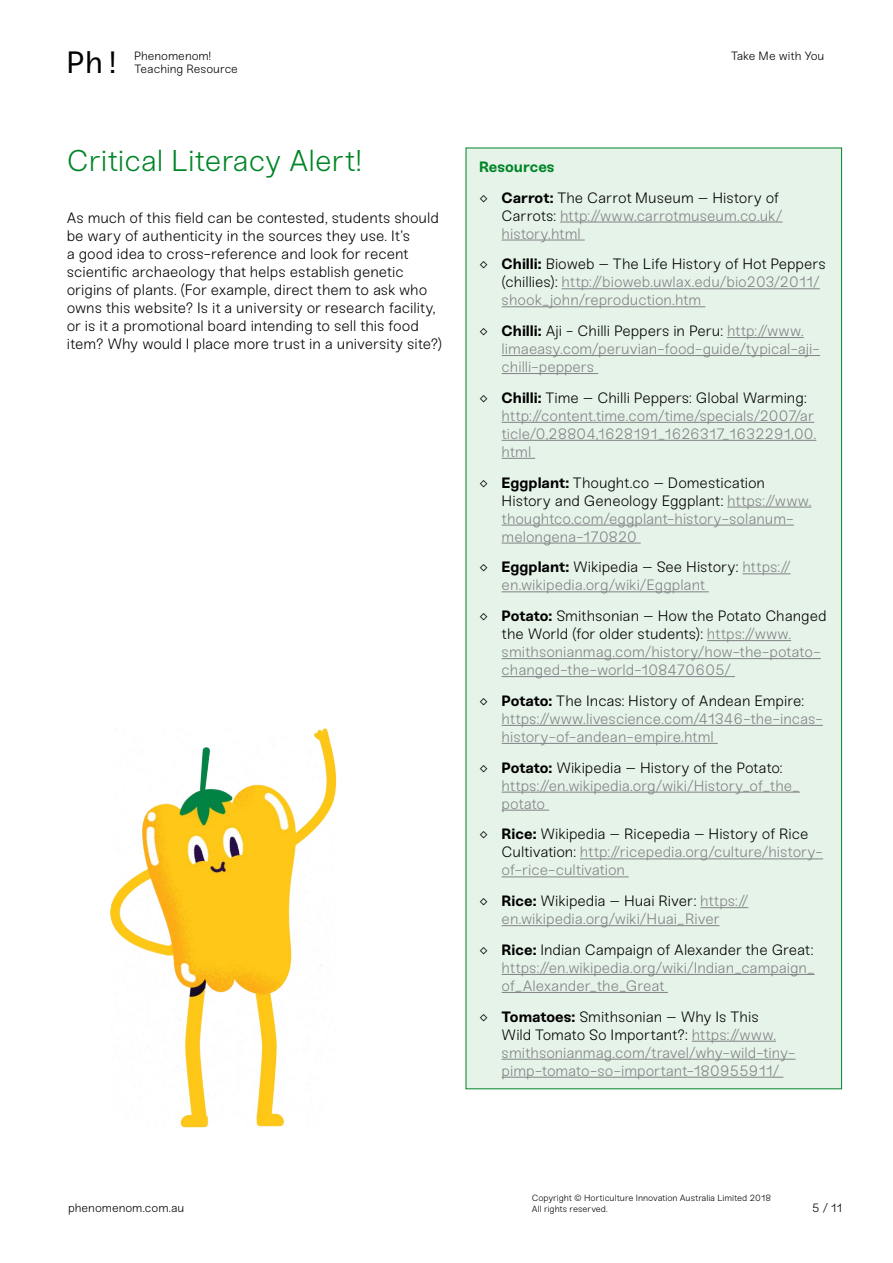
<style>
.page{position:relative;width:893px;height:1263px;background:#fff}
.page>*{position:absolute;margin:0;border:0;box-sizing:border-box;transform-origin:0 0}
.t1{font:30.75px "Sneak Mono";color:#000}
.t2{font:300 30px "Sneak";letter-spacing:-.005em;color:#008527}
.t3{font:300 15px/18px "Sneak";color:#808285}
.t4{font:300 15px/18px "Sneak";color:#000}
.t5{font:300 12px/13.5px "Sneak";color:#000}
.t6{font:300 9px/10.8px "Sneak";letter-spacing:-.005em;color:#000}
.s1{font-weight:700;color:#008527}
.s2{font-weight:700}
.s3{color:#000}
.s4{font-weight:700;color:#000}
</style>
<div class="page">
<div style="left:466px;top:148px;width:376px;height:941px;background:#e6f3e9"></div>
<hr style="left:560px;top:222px;width:223px;height:1px;background:#808285">
<hr style="left:502px;top:240px;width:83px;height:1px;background:#808285">
<hr style="left:562px;top:288px;width:258px;height:1px;background:#808285">
<hr style="left:502px;top:306px;width:203px;height:1px;background:#808285">
<hr style="left:727px;top:337px;width:77px;height:1px;background:#808285">
<hr style="left:502px;top:355px;width:318px;height:1px;background:#808285">
<hr style="left:502px;top:373px;width:96px;height:1px;background:#808285">
<hr style="left:502px;top:422px;width:312px;height:1px;background:#808285">
<hr style="left:502px;top:440px;width:314px;height:1px;background:#808285">
<hr style="left:502px;top:458px;width:33px;height:1px;background:#808285">
<hr style="left:727px;top:507px;width:84px;height:1px;background:#808285">
<hr style="left:502px;top:525px;width:292px;height:1px;background:#808285">
<hr style="left:502px;top:543px;width:139px;height:1px;background:#808285">
<hr style="left:742px;top:573px;width:49px;height:1px;background:#808285">
<hr style="left:502px;top:591px;width:207px;height:1px;background:#808285">
<hr style="left:707px;top:640px;width:84px;height:1px;background:#808285">
<hr style="left:502px;top:658px;width:319px;height:1px;background:#808285">
<hr style="left:502px;top:676px;width:233px;height:1px;background:#808285">
<hr style="left:502px;top:725px;width:321px;height:1px;background:#808285">
<hr style="left:502px;top:743px;width:216px;height:1px;background:#808285">
<hr style="left:502px;top:792px;width:298px;height:1px;background:#808285">
<hr style="left:502px;top:810px;width:47px;height:1px;background:#808285">
<hr style="left:580px;top:858px;width:243px;height:1px;background:#808285">
<hr style="left:502px;top:876px;width:127px;height:1px;background:#808285">
<hr style="left:700px;top:907px;width:48px;height:1px;background:#808285">
<hr style="left:502px;top:925px;width:217px;height:1px;background:#808285">
<hr style="left:502px;top:974px;width:313px;height:1px;background:#808285">
<hr style="left:502px;top:992px;width:166px;height:1px;background:#808285">
<hr style="left:692px;top:1041px;width:84px;height:1px;background:#808285">
<hr style="left:502px;top:1059px;width:294px;height:1px;background:#808285">
<hr style="left:502px;top:1077px;width:281px;height:1px;background:#808285">
<img style="left:110px;top:728px;width:227px;height:400px">
<h1 class="t1" style="left:66px;top:44px;width:57px">Ph!</h1>
<p class="t5" style="left:134px;top:49px;width:105px">Phenomenom!<br>Teaching Resource</p>
<h2 class="t2" style="left:67px;top:143px;width:296px">Critical Literacy Alert!</h2>
<p class="t4" style="left:67px;top:209px;width:377px">As much of this field can be contested, students should be wary of authenticity in the sources they use. It’s<br>a good idea to cross-reference and look for recent scientific archaeology that helps establish genetic origins of plants. (For example, direct them to ask who owns this website? Is it a university or research facility, or is it a promotional board intending to sell this food item? Why would I place more trust in a university site?)</p>
<p class="t5" style="left:731px;top:49px;width:95px">Take Me with You</p>
<p class="t4" style="left:479px;top:151px;width:302px;line-height:30.8px"><span class="s1">Resources<br></span>◊ <span class="s2">Carrot:</span> The Carrot Museum – History of</p>
<p class="t3" style="left:502px;top:206px;width:282px"><span class="s3">Carrots:</span> http://www.carrotmuseum.co.uk/ history.html</p>
<p class="t3" style="left:502px;top:255px;width:326px;text-indent:-22px"><span class="s3">◊</span> <span class="s4">Chilli:</span> <span class="s3">Bioweb – The Life History of Hot Peppers (chillies):</span> http://bioweb.uwlax.edu/bio203/2011/ shook_john/reproduction.htm</p>
<p class="t3" style="left:502px;top:322px;width:320px;text-indent:-22px"><span class="s3">◊</span> <span class="s4">Chilli:</span> <span class="s3">Aji - Chilli Peppers in Peru:</span> http://www. limaeasy.com/peruvian-food-guide/typical-aji&shy;chilli-peppers</p>
<p class="t3" style="left:502px;top:389px;width:316px;text-indent:-22px"><span class="s3">◊</span> <span class="s4">Chilli:</span> <span class="s3">Time – Chilli Peppers: Global Warming: </span>http://content.time.com/time/specials/2007/ar ticle/0,28804,1628191_1626317_1632291,00. html</p>
<p class="t3" style="left:502px;top:473px;width:311px;text-indent:-22px"><span class="s3">◊</span> <span class="s4">Eggplant:</span> <span class="s3">Thought.co – Domestication History and Geneology Eggplant:</span> https://www. thoughtco.com/eggplant-history-solanum&shy;melongena-170820</p>
<p class="t3" style="left:502px;top:558px;width:290px;text-indent:-22px"><span class="s3">◊</span> <span class="s4">Eggplant:</span> <span class="s3">Wikipedia – See History:</span> https:// en.wikipedia.org/wiki/Eggplant</p>
<p class="t3" style="left:502px;top:607px;width:326px;text-indent:-22px"><span class="s3">◊</span> <span class="s4">Potato:</span> <span class="s3">Smithsonian – How the Potato Changed the World (for older students):</span> https://www. smithsonianmag.com/history/how-the-potato&shy;changed-the-world-108470605/</p>
<p class="t3" style="left:502px;top:692px;width:323px;text-indent:-22px"><span class="s3">◊</span> <span class="s4">Potato:</span> <span class="s3">The Incas: History of Andean Empire: </span>https://www.livescience.com/41346-the-incas&shy;history-of-andean-empire.html</p>
<p class="t3" style="left:502px;top:758px;width:300px;text-indent:-22px"><span class="s3">◊</span> <span class="s4">Potato:</span> <span class="s3">Wikipedia – History of the Potato: </span>https://en.wikipedia.org/wiki/History_of_the_ potato</p>
<p class="t3" style="left:502px;top:825px;width:323px;text-indent:-22px"><span class="s3">◊</span> <span class="s4">Rice:</span> <span class="s3">Wikipedia – Ricepedia – History of Rice<br>Cultivation:</span> http://ricepedia.org/culture/history&shy;of-rice-cultivation</p>
<p class="t3" style="left:479px;top:892px;width:271px;text-align:center"><span class="s3">◊</span> <span class="s4">Rice:</span> <span class="s3">Wikipedia – Huai River:</span> https:// en.wikipedia.org/wiki/Huai_River</p>
<p class="t3" style="left:502px;top:941px;width:315px;text-align:justify;text-indent:-22px"><span class="s3">◊</span> <span class="s4">Rice:</span> <span class="s3">Indian Campaign of Alexander the Great: </span>https://en.wikipedia.org/wiki/Indian_campaign_ of_Alexander_the_Great</p>
<p class="t3" style="left:502px;top:1007px;width:295px;text-indent:-22px"><span class="s3">◊</span> <span class="s4">Tomatoes:</span> <span class="s3">Smithsonian – Why Is This<br>Wild Tomato So Important?:</span> https://www. smithsonianmag.com/travel/why-wild-tiny&shy;pimp-tomato-so-important-180955911/</p>
<p class="t6" style="left:532px;top:1193px;width:241px">Copyright © Horticulture Innovation Australia Limited 2018<br>All rights reserved.</p>
<p class="t5" style="left:68px;top:1201px;width:118px">phenomenom.com.au</p>
<p class="t5" style="left:812px;top:1201px;width:31px">5 / 11</p>
</div>
